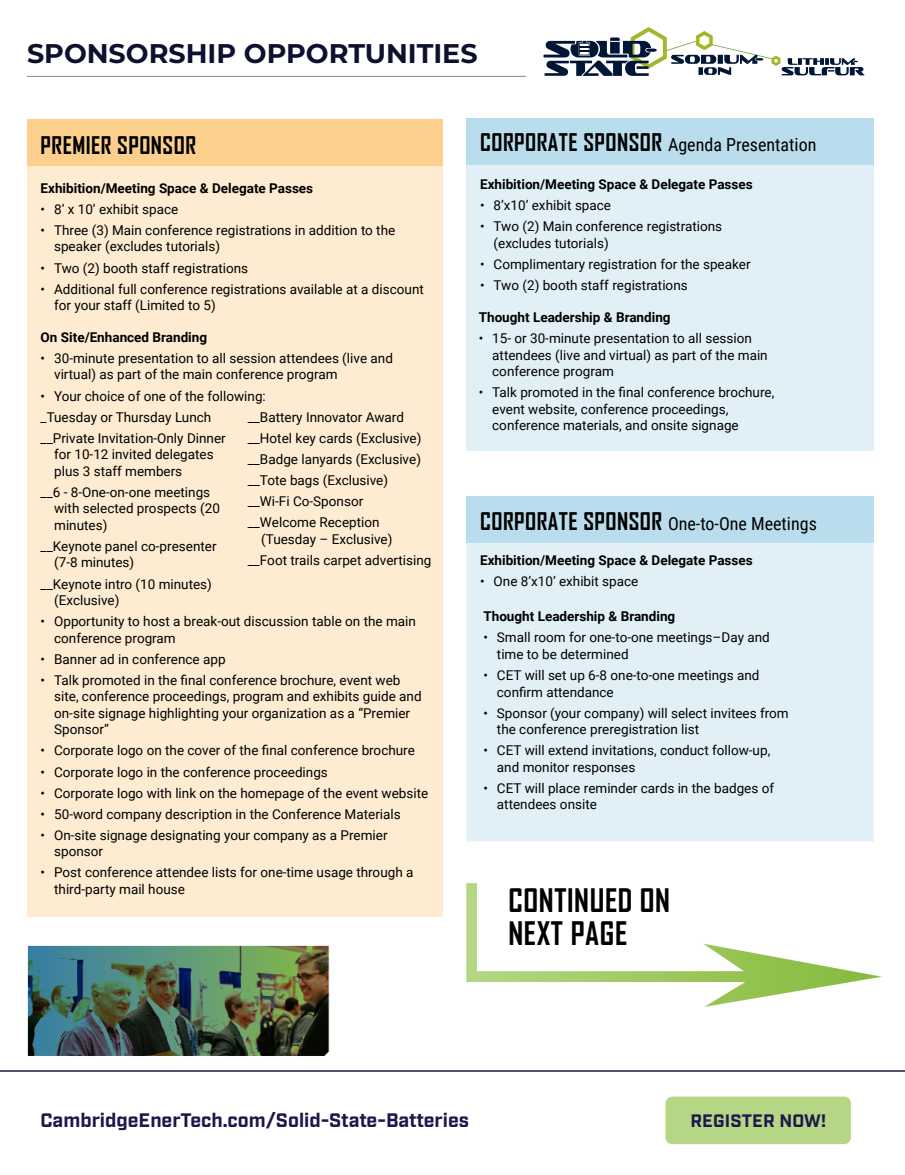
<style>
.page{position:relative;width:905px;height:1175px;background:#fff}
.page>*{position:absolute;margin:0;border:0;box-sizing:border-box;transform-origin:0 0}
.t1{font:700 31.05px/33.3px "Agency FB";letter-spacing:.02em;color:#000}
.t2{font:700 27px "Montserrat";color:#0e112e}
.t3{font:700 23.25px "Agency FB";letter-spacing:.02em;color:#000}
.t4{font:700 19.5px "Industry";color:#1d174b}
.t5{font:18px "Roboto Condensed";color:#000}
.t6{font:700 18px "Industry";letter-spacing:.01em;color:#1d174b}
.t7{font:13.5px/16.5px "Roboto";color:#000}
.t8{font:700 13.5px "Roboto";color:#000}
.s1{font-family:"Agency FB";font-weight:700;font-size:23.25px}
</style>
<div class="page">
<div style="left:665px;top:1096px;width:185px;height:48px;background:#b5d785;border-radius:7px"></div>
<hr style="left:0;top:1070px;width:904px;height:1px;background:#1d174b">
<hr style="left:27px;top:76px;width:499px;height:1px;background:#7b8a93">
<svg style="left:543px;top:27px;width:321px;height:49px"></svg>
<div style="left:27px;top:119px;width:415px;height:797px;background:#fdecd1"></div>
<div style="left:466px;top:118px;width:407px;height:333px;background:#e1f0f7"></div>
<div style="left:466px;top:118px;width:407px;height:47px;background:#badded"></div>
<div style="left:27px;top:119px;width:415px;height:47px;background:#fcd08c"></div>
<div style="left:466px;top:543px;width:407px;height:298px;background:#e1f0f7"></div>
<div style="left:466px;top:496px;width:407px;height:47px;background:#badded"></div>
<svg style="left:466px;top:883px;width:415px;height:123px"></svg>
<img style="left:27px;top:945px;width:303px;height:111px">
<h2 class="t2" style="left:27px;top:33px;width:452px">SPONSORSHIP OPPORTUNITIES</h2>
<h3 class="t3" style="left:41px;top:131px;width:157px">PREMIER SPONSOR</h3>
<p class="t8" style="left:41px;top:178px;width:274px">Exhibition/Meeting Space &amp; Delegate Passes</p>
<p class="t7" style="left:41px;top:200px;width:139px">• 8’ x 10’ exhibit space</p>
<p class="t7" style="left:54px;top:221px;width:343px;text-indent:-14px">• Three (3) Main conference registrations in addition to the speaker (excludes tutorials)</p>
<p class="t7" style="left:41px;top:259px;width:209px">• Two (2) booth staff registrations</p>
<p class="t7" style="left:54px;top:280px;width:371px;text-indent:-14px">• Additional full conference registrations available at a discount for your staff (Limited to 5)</p>
<p class="t8" style="left:41px;top:327px;width:168px">On Site/Enhanced Branding</p>
<p class="t7" style="left:54px;top:349px;width:340px;text-indent:-14px">• 30-minute presentation to all session attendees (live and virtual) as part of the main conference program</p>
<p class="t7" style="left:41px;top:385px;width:227px;line-height:21.1px">• Your choice of one of the following: _Tuesday or Thursday Lunch __Private Invitation-Only Dinner</p>
<p class="t7" style="left:54px;top:446px;width:161px">for 10-12 invited delegates plus 3 staff members</p>
<p class="t7" style="left:54px;top:483px;width:167px;text-indent:-14px">__6 - 8-One-on-one meetings with selected prospects (20 minutes)</p>
<p class="t7" style="left:54px;top:537px;width:164px;text-indent:-14px">__Keynote panel co-presenter (7-8 minutes)</p>
<p class="t7" style="left:54px;top:575px;width:159px;text-indent:-14px">__Keynote intro (10 minutes) (Exclusive)</p>
<p class="t7" style="left:248px;top:406px;width:175px;line-height:21.1px">__Battery Innovator Award __Hotel key cards (Exclusive) __Badge lanyards (Exclusive) __Tote bags (Exclusive) __Wi-Fi Co-Sponsor __Welcome Reception</p>
<p class="t7" style="left:248px;top:528px;width:185px;line-height:21.1px;text-indent:14px">(Tuesday – Exclusive) __Foot trails carpet advertising</p>
<p class="t7" style="left:54px;top:612px;width:363px;text-indent:-14px">• Opportunity to host a break-out discussion table on the main conference program</p>
<p class="t7" style="left:41px;top:650px;width:186px">• Banner ad in conference app</p>
<p class="t7" style="left:54px;top:671px;width:369px;text-indent:-14px">• Talk promoted in the final conference brochure, event web site, conference proceedings, program and exhibits guide and on-site signage highlighting your organization as a “Premier Sponsor”</p>
<p class="t7" style="left:41px;top:742px;width:376px">• Corporate logo on the cover of the final conference brochure</p>
<p class="t7" style="left:41px;top:763px;width:289px">• Corporate logo in the conference proceedings</p>
<p class="t7" style="left:41px;top:784px;width:389px">• Corporate logo with link on the homepage of the event website</p>
<p class="t7" style="left:41px;top:805px;width:361px">• 50-word company description in the Conference Materials</p>
<p class="t7" style="left:54px;top:826px;width:335px;text-indent:-14px">• On-site signage designating your company as a Premier sponsor</p>
<p class="t7" style="left:54px;top:864px;width:361px;text-indent:-14px">• Post conference attendee lists for one-time usage through a third-party mail house</p>
<h3 class="t5" style="left:480px;top:132px;width:338px"><span class="s1">CORPORATE SPONSOR</span> Agenda Presentation</h3>
<p class="t8" style="left:480px;top:175px;width:274px">Exhibition/Meeting Space &amp; Delegate Passes</p>
<p class="t7" style="left:480px;top:197px;width:132px">• 8’x10’ exhibit space</p>
<p class="t7" style="left:493px;top:218px;width:230px;text-indent:-14px">• Two (2) Main conference registrations (excludes tutorials)</p>
<p class="t7" style="left:480px;top:255px;width:272px">• Complimentary registration for the speaker</p>
<p class="t7" style="left:480px;top:276px;width:209px">• Two (2) booth staff registrations</p>
<p class="t8" style="left:478px;top:308px;width:193px">Thought Leadership &amp; Branding</p>
<p class="t7" style="left:492px;top:330px;width:277px;text-indent:-14px">• 15- or 30-minute presentation to all session attendees (live and virtual) as part of the main conference program</p>
<p class="t7" style="left:492px;top:384px;width:283px;text-indent:-14px">• Talk promoted in the final conference brochure, event website, conference proceedings, conference materials, and onsite signage</p>
<h3 class="t5" style="left:480px;top:511px;width:338px"><span class="s1">CORPORATE SPONSOR</span> One-to-One Meetings</h3>
<p class="t8" style="left:480px;top:551px;width:274px">Exhibition/Meeting Space &amp; Delegate Passes</p>
<p class="t7" style="left:480px;top:573px;width:160px">• One 8’x10’ exhibit space</p>
<p class="t8" style="left:483px;top:607px;width:193px">Thought Leadership &amp; Branding</p>
<p class="t7" style="left:497px;top:629px;width:274px;text-indent:-14px">• Small room for one-to-one meetings–Day and time to be determined</p>
<p class="t7" style="left:497px;top:666px;width:264px;text-indent:-14px">• CET will set up 6-8 one-to-one meetings and confirm attendance</p>
<p class="t7" style="left:497px;top:704px;width:293px;text-indent:-14px">• Sponsor (your company) will select invitees from the conference preregistration list</p>
<p class="t7" style="left:497px;top:741px;width:275px;text-indent:-14px">• CET will extend invitations, conduct follow-up, and monitor responses</p>
<p class="t7" style="left:497px;top:779px;width:279px;text-indent:-14px">• CET will place reminder cards in the badges of attendees onsite</p>
<h1 class="t1" style="left:508px;top:882px;width:163px">CONTINUED ON<br>NEXT PAGE</h1>
<h3 class="t4" style="left:40px;top:1108px;width:430px">CambridgeEnerTech.com/Solid-State-Batteries</h3>
<h3 class="t6" style="left:690px;top:1109px;width:137px">REGISTER NOW!</h3>
</div>
